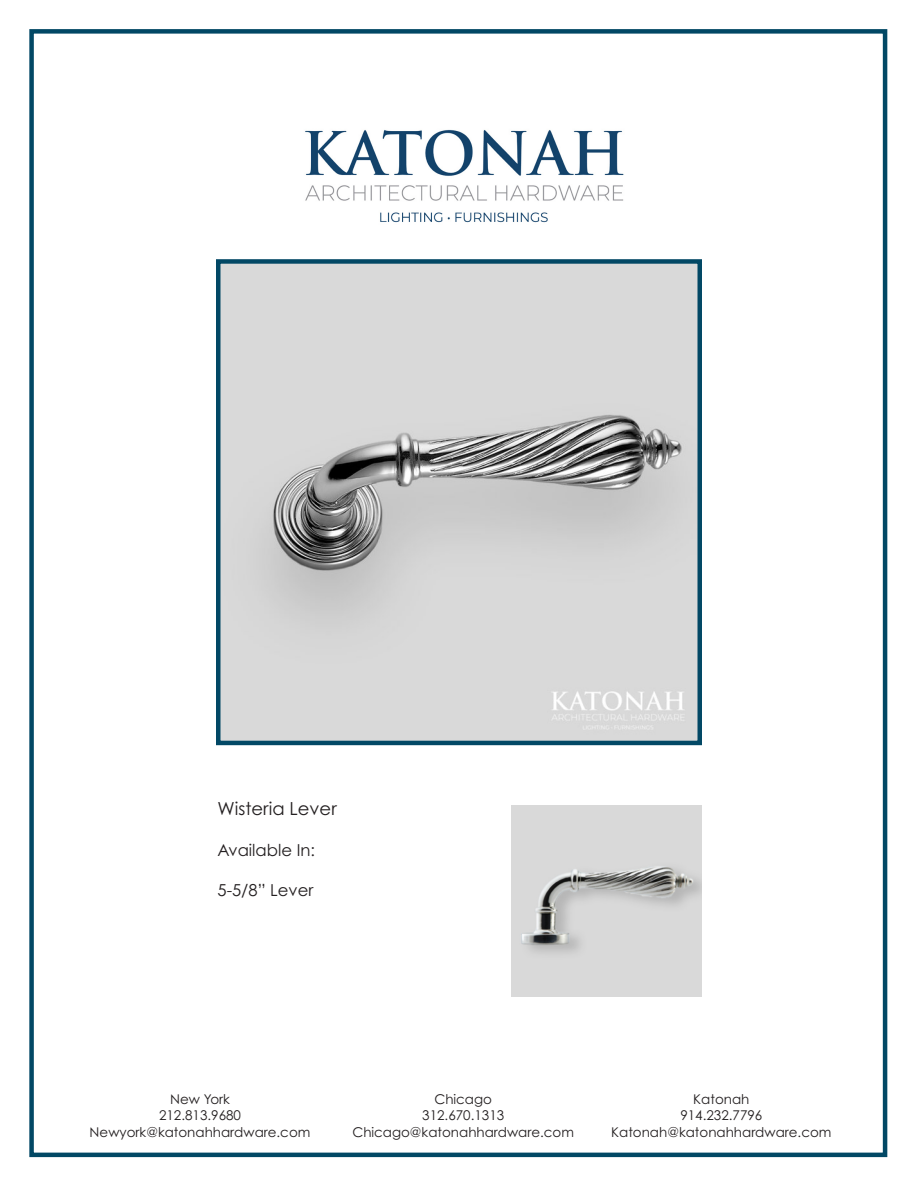
<style>
.page{position:relative;width:918px;height:1188px;background:#fff}
.page>*{position:absolute;margin:0;border:0;box-sizing:border-box;transform-origin:0 0}
.t1{font:18px "Century Gothic Pro";color:#231f20}
.t2{font:16.5px "Century Gothic Pro";color:#231f20}
.t3{font:13.5px "Century Gothic Pro";color:#231f20}
</style>
<div class="page">
<div style="left:29px;top:29px;width:858px;height:1128px;border:4px solid #024865"></div>
<img style="left:221px;top:264px;width:476px;height:476px">
<div style="left:216px;top:259px;width:486px;height:486px;border:4px solid #024865"></div>
<img style="left:305px;top:129px;width:319px;height:94px">
<img style="left:511px;top:806px;width:191px;height:190px">
<p class="t1" style="left:218px;top:797px;width:121px">Wisteria Lever</p>
<p class="t2" style="left:218px;top:840px;width:99px">Available In:</p>
<p class="t2" style="left:218px;top:880px;width:97px">5-5/8” Lever</p>
<p class="t3" style="left:170px;top:1091px;width:61px">New York</p>
<p class="t3" style="left:159px;top:1107px;width:83px">212.813.9680</p>
<p class="t3" style="left:90px;top:1123px;width:222px">Newyork@katonahhardware.com</p>
<p class="t3" style="left:434px;top:1091px;width:59px">Chicago</p>
<p class="t3" style="left:422px;top:1107px;width:83px">312.670.1313</p>
<p class="t3" style="left:352px;top:1123px;width:223px">Chicago@katonahhardware.com</p>
<p class="t3" style="left:693px;top:1091px;width:58px">Katonah</p>
<p class="t3" style="left:680px;top:1107px;width:83px">914.232.7796</p>
<p class="t3" style="left:611px;top:1123px;width:222px">Katonah@katonahhardware.com</p>
</div>
